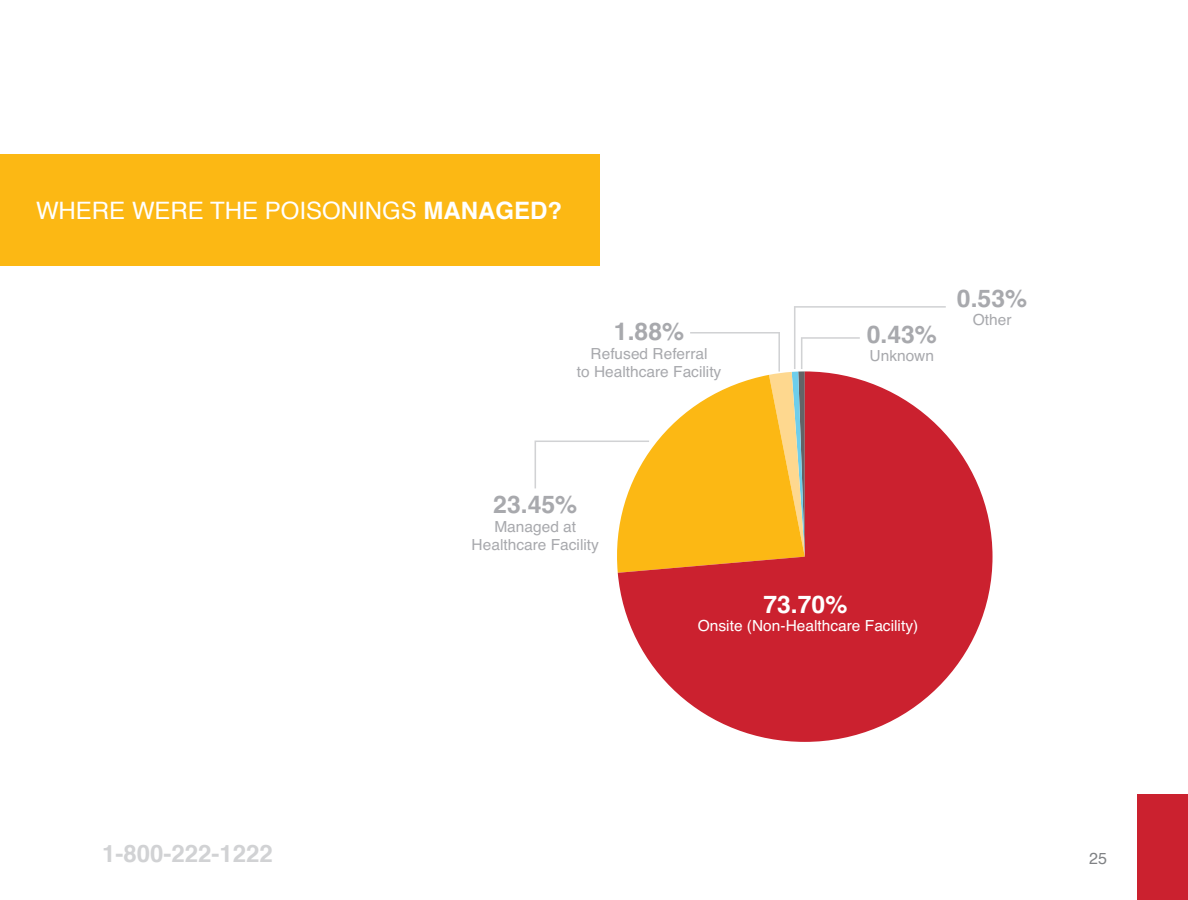
<style>
.page{position:relative;width:1188px;height:900px;background:#fff}
.page>*{position:absolute;margin:0;border:0;box-sizing:border-box;transform-origin:0 0}
.t1{font:700 24.4px "Helvetica";color:#a8a9ad}
.t2{font:700 24.4px "Helvetica";color:#fff}
.t3{font:24px "Helvetica";color:#fff}
.t4{font:700 24px "Helvetica";color:#d1d2d4}
.t5{font:16px "Helvetica";color:#808285}
.t6{font:15.2px/18.4px "Helvetica";color:#a8a9ad;text-align:center}
.t7{font:15.2px "Helvetica";color:#fff}
.s1{font-weight:700}
</style>
<div class="page">
<div style="left:1138px;top:794px;width:50px;height:106px;background:#cb212f"></div>
<div style="left:0;top:154px;width:600px;height:112px;background:#fcb814"></div>
<svg style="left:618px;top:434px;width:375px;height:308px;fill:#cb212f"></svg>
<svg style="left:535px;top:306px;width:411px;height:267px"></svg>
<p class="t3" style="left:36px;top:192px;width:528px">WHERE WERE THE POISONINGS <span class="s1">MANAGED?</span></p>
<p class="t1" style="left:614px;top:312px;width:72px">1.88%</p>
<p class="t6" style="left:577px;top:345px;width:146px">Refused Referral<br>to Healthcare Facility</p>
<p class="t1" style="left:867px;top:315px;width:72px">0.43%</p>
<p class="t6" style="left:870px;top:347px;width:66px">Unknown</p>
<p class="t1" style="left:957px;top:279px;width:72px">0.53%</p>
<p class="t6" style="left:973px;top:311px;width:40px">Other</p>
<p class="t1" style="left:493px;top:485px;width:86px">23.45%</p>
<p class="t6" style="left:472px;top:518px;width:129px">Managed at<br>Healthcare Facility</p>
<p class="t2" style="left:763px;top:585px;width:86px">73.70%</p>
<p class="t7" style="left:698px;top:614px;width:222px">Onsite (Non-Healthcare Facility)</p>
<h2 class="t4" style="left:102px;top:834px;width:172px">1-800-222-1222</h2>
<p class="t5" style="left:1089px;top:846px;width:19px">25</p>
</div>
